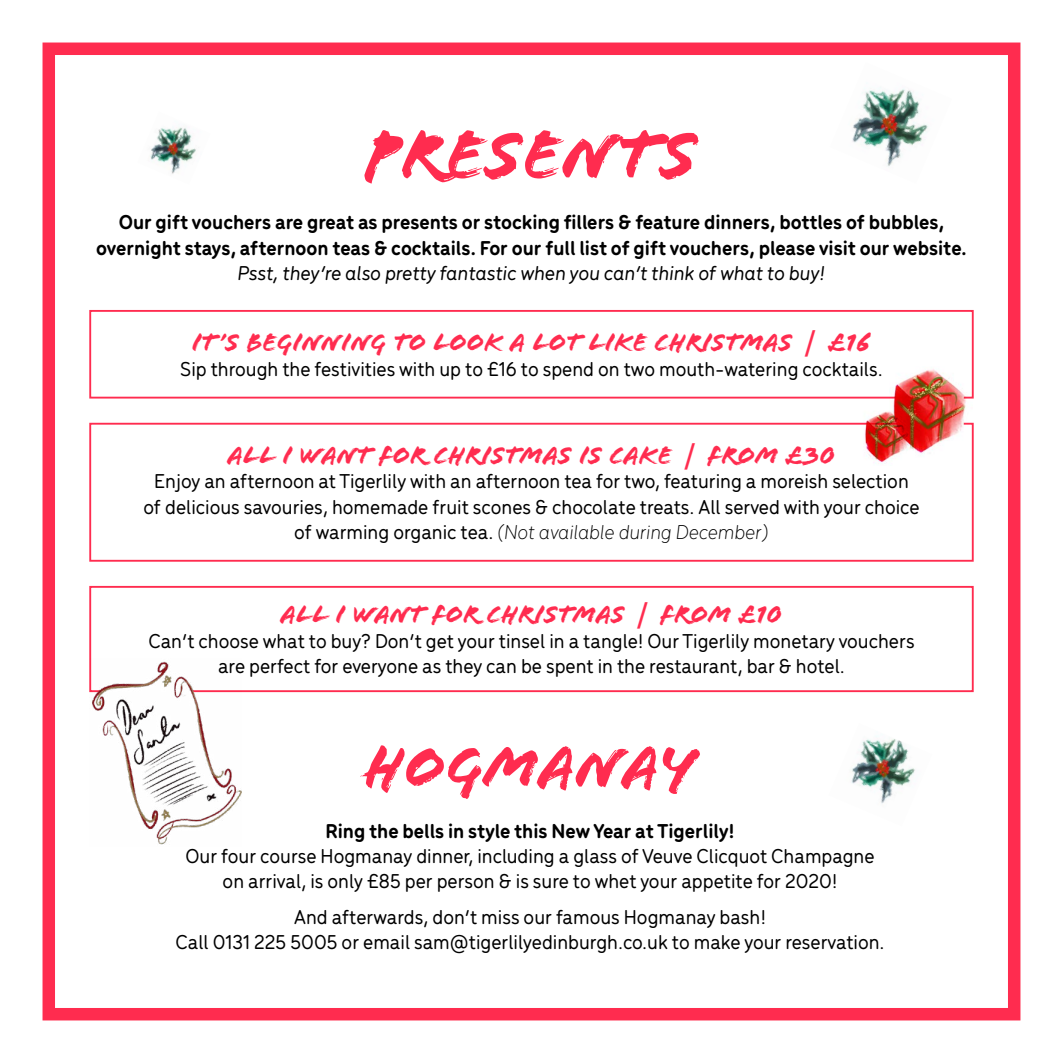
<style>
.page{position:relative;width:1063px;height:1063px;background:#fff}
.page>*{position:absolute;margin:0;border:0;box-sizing:border-box;transform-origin:0 0}
.t1{font:26.5px "Flood Std";color:#ff2c4f}
.t2{font:500 21.25px/25.5px "Menco";color:#000;text-align:center}
.t3{font:700 21.25px/25.5px "Menco";color:#000;text-align:center}
.t4{font:italic 500 21.25px "Menco";color:#000}
.s1{font-weight:300;font-style:italic}
</style>
<div class="page">
<div style="left:43px;top:43px;width:977px;height:977px;border:12px solid #ff2c4f"></div>
<img style="left:852px;top:87px;width:76px;height:80px">
<img style="left:150px;top:127px;width:46px;height:47px">
<img style="left:851px;top:736px;width:64px;height:68px">
<svg style="left:364px;top:130px;width:335px;height:54px"></svg>
<div style="left:89px;top:310px;width:885px;height:89px;border:2px solid #ff2c4f"></div>
<div style="left:89px;top:423px;width:885px;height:139px;border:2px solid #ff2c4f"></div>
<div style="left:89px;top:586px;width:885px;height:106px;border:2px solid #ff2c4f"></div>
<svg style="left:360px;top:745px;width:340px;height:54px"></svg>
<img style="left:89px;top:658px;width:153px;height:187px">
<img style="left:889px;top:366px;width:83px;height:92px">
<img style="left:854px;top:404px;width:55px;height:59px">
<p class="t3" style="left:96px;top:208px;width:872px">Our gift vouchers are great as presents or stocking fillers &amp; feature dinners, bottles of bubbles, overnight stays, afternoon teas &amp; cocktails. For our full list of gift vouchers, please visit our website.</p>
<p class="t4" style="left:238px;top:258px;width:589px">Psst, they’re also pretty fantastic when you can’t think of what to buy!</p>
<p class="t1" style="left:192px;top:327px;width:681px">it’s BEGINNING TO LOOK A LOT LIKE CHRISTMAS | £16</p>
<p class="t2" style="left:180px;top:355px;width:704px">Sip through the festivities with up to £16 to spend on two mouth-watering cocktails.</p>
<p class="t1" style="left:228px;top:440px;width:609px">ALL I WANT FOR CHRISTMAS IS CAKE | FROM £30</p>
<p class="t2" style="left:143px;top:467px;width:778px">Enjoy an afternoon at Tigerlily with an afternoon tea for two, featuring a moreish selection of delicious savouries, homemade fruit scones &amp; chocolate treats. All served with your choice of warming organic tea. <span class="s1">(Not available during December)</span></p>
<p class="t1" style="left:281px;top:599px;width:503px">ALL I WANT FOR CHRISTMAS | FROM £10</p>
<p class="t2" style="left:148px;top:627px;width:768px">Can’t choose what to buy? Don’t get your tinsel in a tangle! Our Tigerlily monetary vouchers are perfect for everyone as they can be spent in the restaurant, bar &amp; hotel.</p>
<p class="t3" style="left:326px;top:816px;width:410px">Ring the bells in style this New Year at Tigerlily!</p>
<p class="t2" style="left:186px;top:842px;width:691px">Our four course Hogmanay dinner, including a glass of Veuve Clicquot Champagne on arrival, is only £85 per person &amp; is sure to whet your appetite for 2020!</p>
<p class="t2" style="left:175px;top:903px;width:711px">And afterwards, don’t miss our famous Hogmanay bash!<br>Call 0131 225 5005 or email sam@tigerlilyedinburgh.co.uk to make your reservation.</p>
</div>
